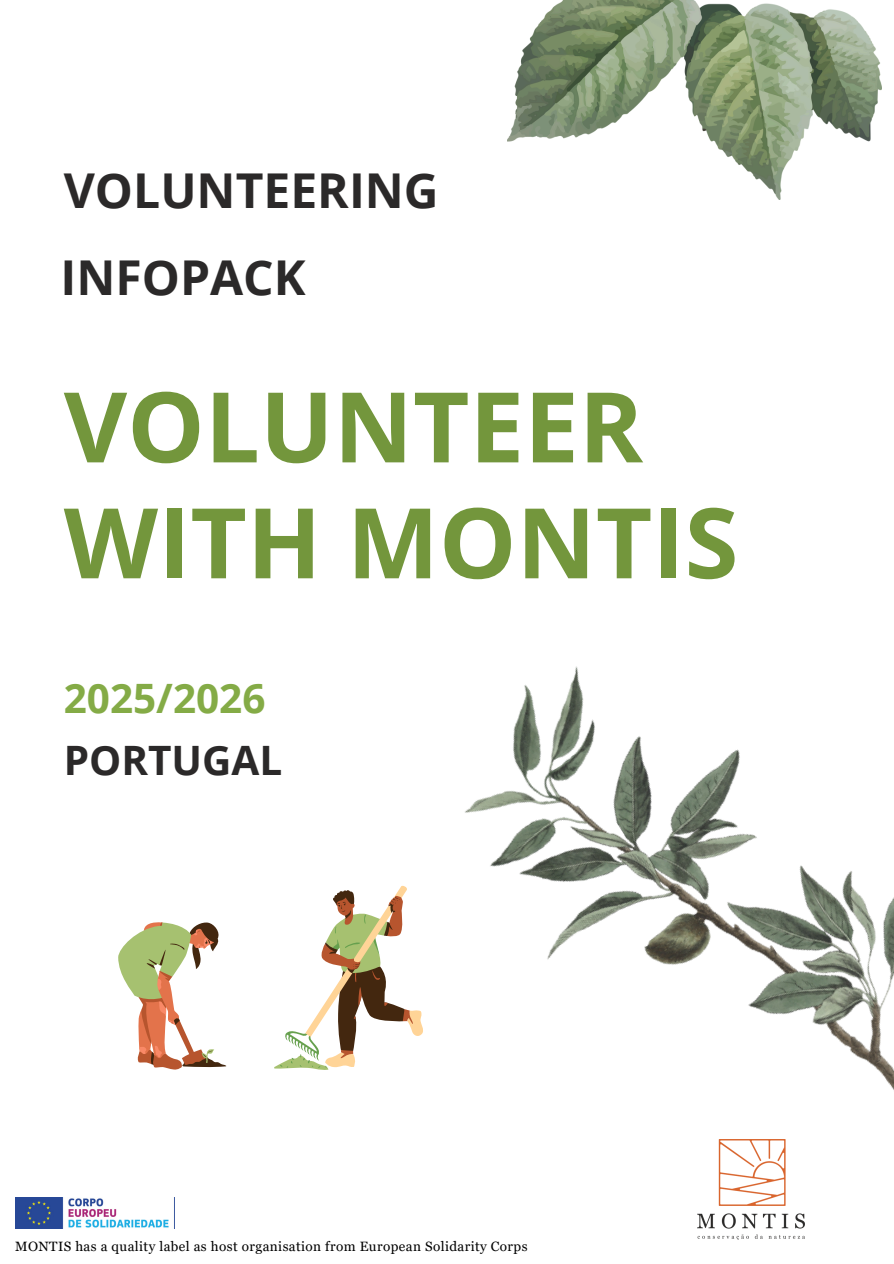
<style>
.page{position:relative;width:894px;height:1264px;background:#fff}
.page>*{position:absolute;margin:0;border:0;box-sizing:border-box;transform-origin:0 0}
.t1{font:700 97.5px/115.8px "Open Sans";color:#73963c}
.t2{font:700 48px "Open Sans";color:#2b2929}
.t3{font:700 40.5px "Open Sans";color:#84ab46}
.t4{font:700 40.5px "Open Sans";color:#2b2929}
.t5{font:13.5px "Georgia Pro";letter-spacing:.03em;color:#000}
</style>
<div class="page">
<img style="left:465px;top:666px;width:428px;height:574px">
<img style="left:508px;top:0;width:373px;height:199px">
<svg style="left:118px;top:922px;width:108px;height:147px"></svg>
<svg style="left:274px;top:885px;width:149px;height:185px"></svg>
<img style="left:15px;top:1197px;width:160px;height:31px">
<h2 class="t2" style="left:64px;top:157px;width:376px">VOLUNTEERING</h2>
<p class="t2" style="left:60px;top:243px;width:247px">INFOPACK</p>
<h2 class="t1" style="left:64px;top:366px;width:676px">VOLUNTEER<br>WITH MONTIS</h2>
<h1 class="t3" style="left:64px;top:669px;width:203px">2025/2026</h1>
<p class="t4" style="left:64px;top:732px;width:220px">PORTUGAL</p>
<p class="t5" style="left:15px;top:1238px;width:513px">MONTIS has a quality label as host organisation from European Solidarity Corps</p>
</div>
